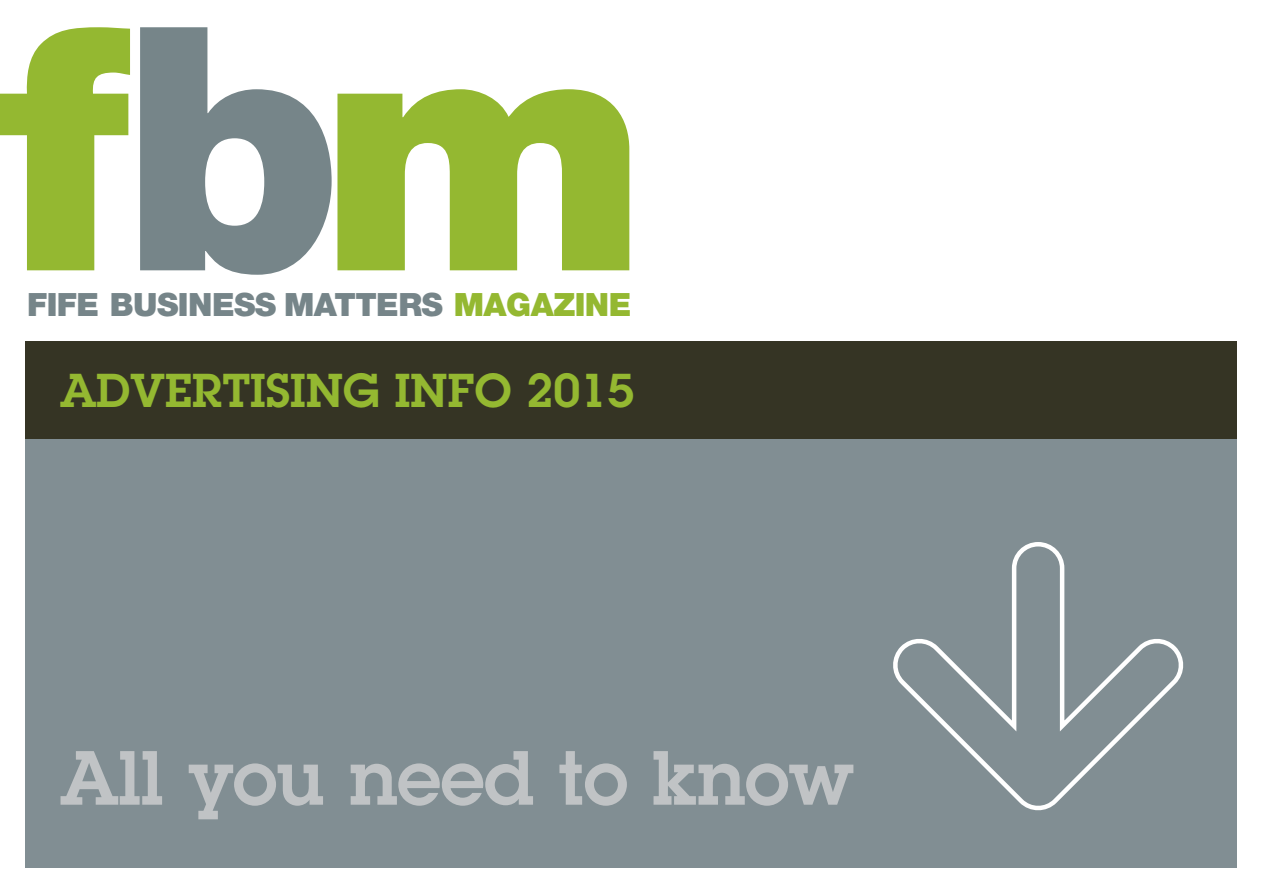
<style>
.page{position:relative;width:1263px;height:893px;background:#fff}
.page>*{position:absolute;margin:0;border:0;box-sizing:border-box;transform-origin:0 0}
.t1{font:900 340.2px "Helvetica Neue";color:#94b831}
.t2{font:600 75px "Lubalin Graph";color:#c0c3c5}
.t3{font:600 46.5px "Lubalin Graph";color:#94b831}
.t4{font:900 32.1px "Helvetica Neue";letter-spacing:-.015em;color:#768589}
.s1{color:#768589}
.s2{color:#94b831}
</style>
<div class="page">
<div style="left:26px;top:431px;width:1211px;height:436px;background:#818e93"></div>
<svg style="left:893px;top:542px;width:291px;height:269px"></svg>
<div style="left:26px;top:341px;width:1211px;height:97px;background:#353424"></div>
<h1 class="t1" style="left:-3px;top:27px;width:651px">f<span class="s1">b</span>m</h1>
<p class="t4" style="left:27px;top:293px;width:606px">FIFE BUSINESS MATTERS <span class="s2">MAGAZINE</span></p>
<h3 class="t3" style="left:60px;top:374px;width:576px">ADVERTISING INFO 2015</h3>
<h2 class="t2" style="left:60px;top:751px;width:796px">All you need to know</h2>
</div>
